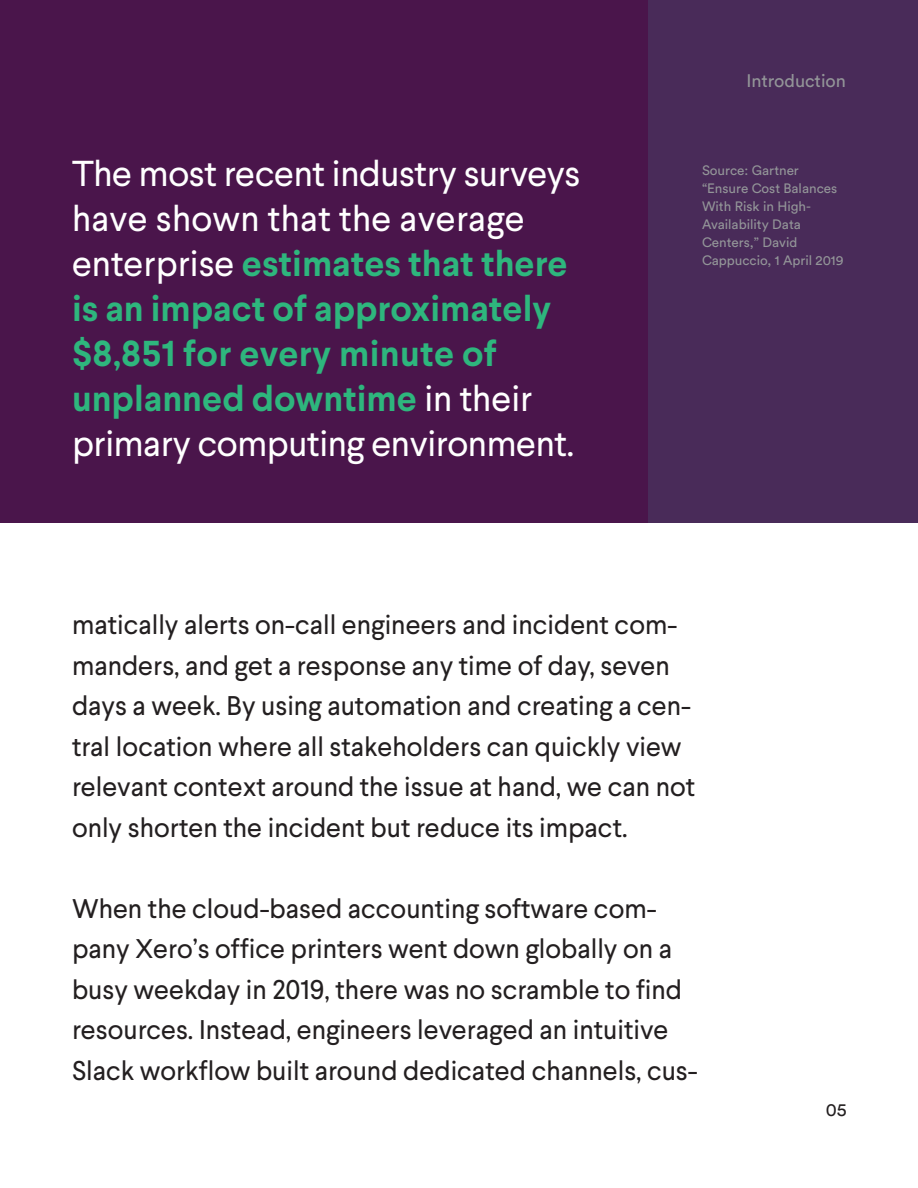
<style>
.page{position:relative;width:918px;height:1188px;background:#fff}
.page>*{position:absolute;margin:0;border:0;box-sizing:border-box;transform-origin:0 0}
.t1{font:36px/45px "Larsseit";letter-spacing:-.01em;color:#fff}
.t2{font:27px/40.5px "Larsseit";color:#231f20}
.t3{font:18px "Circular Pro";color:#939598}
.t4{font:18px "Circular Pro";color:#231f20}
.t5{font:13.5px/18px "Circular Pro";color:#939598}
.s1{font-weight:700;color:#2eb67d}
</style>
<div class="page">
<div style="left:0;top:0;width:918px;height:523px;background:#4a154b"></div>
<div style="left:648px;top:0;width:270px;height:523px;background:#492b59"></div>
<p class="t3" style="left:746px;top:68px;width:101px">Introduction</p>
<p class="t1" style="left:72px;top:151px;width:510px">The most recent industry surveys have shown that the average enterprise <span class="s1">estimates that there is an impact of approximately $8,851 for every minute of unplanned downtime</span> in their primary computing environment.</p>
<p class="t5" style="left:702px;top:161px;width:143px">Source: Gartner “Ensure Cost Balances<br>With Risk in High-<br>Availability Data<br>Centers,” David<br>Cappuccio, 1 April 2019</p>
<p class="t2" style="left:72px;top:605px;width:625px">matically alerts on-call engineers and incident com&shy;manders, and get a response any time of day, seven days a week. By using automation and creating a cen&shy;tral location where all stakeholders can quickly view relevant context around the issue at hand, we can not only shorten the incident but reduce its impact.</p>
<p class="t2" style="left:72px;top:888px;width:627px">When the cloud-based accounting software com&shy;pany Xero’s office printers went down globally on a busy weekday in 2019, there was no scramble to find resources. Instead, engineers leveraged an intuitive Slack workflow built around dedicated channels, cus-</p>
<p class="t4" style="left:826px;top:1098px;width:22px">05</p>
</div>
